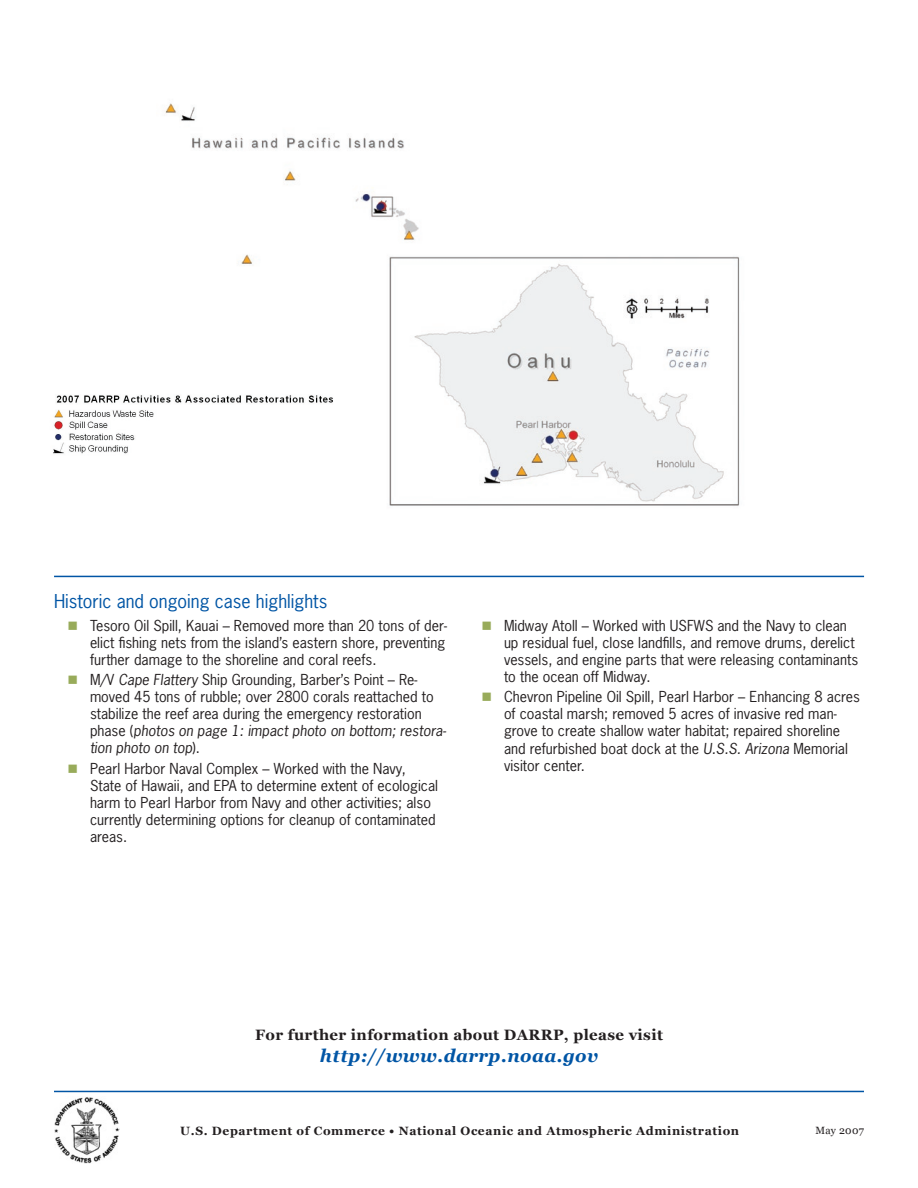
<style>
.page{position:relative;width:918px;height:1188px;background:#fff}
.page>*{position:absolute;margin:0;border:0;box-sizing:border-box;transform-origin:0 0}
.subhead_1{font:18px "News Gothic Std";color:#0155a5}
.Boilerplate_more_info{font:italic 700 18px "Georgia";letter-spacing:.025em;color:#0155a5}
.Boilerplate_more_info-2{font:700 15px "Georgia";letter-spacing:.025em;color:#231f20}
.Bulleted{font:14.25px/17.1px "News Gothic Std";color:#231f20}
.t1{font:14.25px "Wingdings";color:#98ab5a}
.Boilerplate_more_info-3{font:700 12px "Georgia";letter-spacing:.05em;color:#231f20}
.date_on_back{font:10.5px "Georgia";letter-spacing:.025em;color:#231f20}
.s1{font-style:italic}
</style>
<div class="page">
<hr style="left:54px;top:1091px;width:810px;height:1px;background:#0155a5">
<img style="left:54px;top:1097px;width:65px;height:66px">
<img style="left:165px;top:103px;width:575px;height:403px">
<img style="left:53px;top:381px;width:328px;height:87px">
<hr style="left:54px;top:576px;width:810px;height:1px;background:#0155a5">
<p class="subhead_1" style="left:54px;top:590px;width:275px">Historic and ongoing case highlights</p>
<p class="Bulleted" style="left:90px;top:616px;width:358px;text-align:justify">Tesoro Oil Spill, Kauai – Removed more than 20 tons of der&shy;elict fishing nets from the island’s eastern shore, preventing further damage to the shoreline and coral reefs.</p>
<p class="Bulleted" style="left:90px;top:671px;width:358px">M/V <span class="s1">Cape Flattery</span> Ship Grounding, Barber’s Point – Re&shy;moved 45 tons of rubble; over 2800 corals reattached to stabilize the reef area during the emergency restoration phase (<span class="s1">photos on page 1: impact photo on bottom; restora&shy;tion photo on top</span>).</p>
<p class="Bulleted" style="left:90px;top:760px;width:350px">Pearl Harbor Naval Complex – Worked with the Navy, State of Hawaii, and EPA to determine extent of ecological harm to Pearl Harbor from Navy and other activities; also currently determining options for cleanup of contaminated areas.</p>
<p class="t1" style="left:68px;top:618px;width:12px">■</p>
<p class="t1" style="left:68px;top:672px;width:12px">■</p>
<p class="t1" style="left:68px;top:761px;width:12px">■</p>
<p class="t1" style="left:482px;top:618px;width:12px">■</p>
<p class="t1" style="left:482px;top:689px;width:12px">■</p>
<p class="Bulleted" style="left:504px;top:617px;width:356px">Midway Atoll – Worked with USFWS and the Navy to clean up residual fuel, close landfills, and remove drums, derelict vessels, and engine parts that were releasing contaminants to the ocean off Midway.</p>
<p class="Bulleted" style="left:504px;top:688px;width:358px">Chevron Pipeline Oil Spill, Pearl Harbor – Enhancing 8 acres of coastal marsh; removed 5 acres of invasive red man&shy;grove to create shallow water habitat; repaired shoreline and refurbished boat dock at the <span class="s1">U.S.S. Arizona</span> Memorial visitor center.</p>
<p class="Boilerplate_more_info-2" style="left:255px;top:1027px;width:409px">For further information about DARRP, please visit</p>
<p class="Boilerplate_more_info" style="left:320px;top:1045px;width:280px">http://www.darrp.noaa.gov</p>
<p class="Boilerplate_more_info-3" style="left:180px;top:1124px;width:560px">U.S. Department of Commerce • National Oceanic and Atmospheric Administration</p>
<p class="date_on_back" style="left:815px;top:1125px;width:50px">May 2007</p>
</div>
